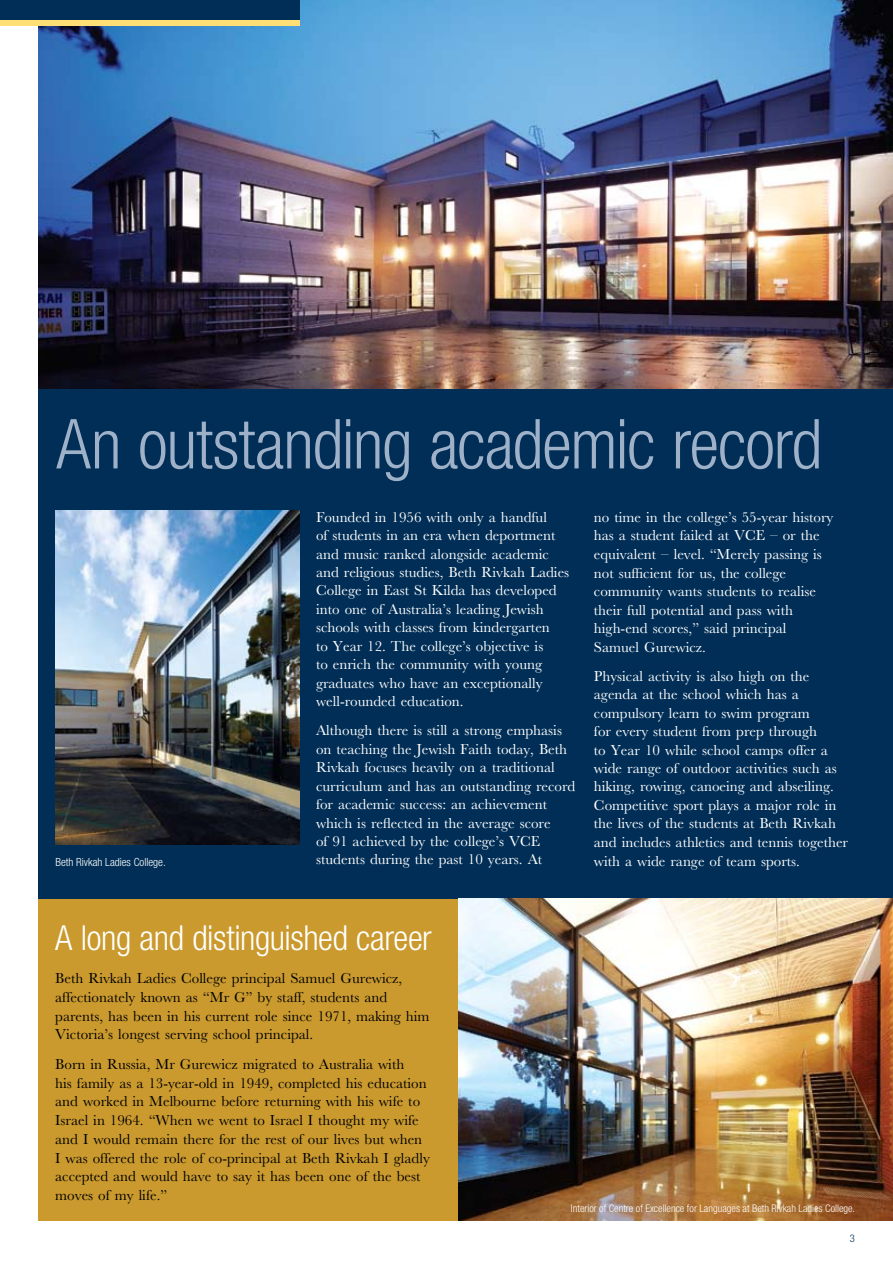
<style>
.page{position:relative;width:893px;height:1263px;background:#fff}
.page>*{position:absolute;margin:0;border:0;box-sizing:border-box;transform-origin:0 0}
.t1{font:300 condensed 69px "Helvetica Neue";letter-spacing:-.015em;color:#9eb1c9}
.t2{font:300 condensed 34.5px "Helvetica Neue";letter-spacing:-.015em;color:#fff}
.t3{font:15px/18.5px "M Baskerville";color:#fff}
.t4{font:15px/18.8px "M Baskerville";color:#000}
.t5{font:300 condensed 11.25px "Helvetica Neue";color:#fff}
.t6{font:300 condensed 10.5px "Helvetica Neue";color:#fff}
.t7{font:300 condensed 10.5px "Helvetica Neue";color:#002e56}
</style>
<div class="page">
<div style="left:38px;top:389px;width:855px;height:510px;background:#002e56"></div>
<div style="left:38px;top:899px;width:855px;height:321px;background:#ca9a2e"></div>
<img style="left:55px;top:510px;width:244px;height:335px">
<img style="left:38px;top:0;width:855px;height:389px">
<img style="left:458px;top:899px;width:435px;height:321px">
<div style="left:0;top:6px;width:299px;height:19px;background:linear-gradient(to right,#ffde75,#ffde75)"></div>
<div style="left:0;top:0;width:299px;height:19px;background:#002e56"></div>
<h1 class="t1" style="left:56px;top:404px;width:767px">An outstanding academic record</h1>
<p class="t3" style="left:594px;top:507px;width:241px">no time in the college’s 55-year history has a student failed at VCE – or the equivalent – level. “Merely passing is not sufficient for us, the college community wants students to realise their full potential and pass with high-end scores,” said principal Samuel Gurewicz.</p>
<p class="t3" style="left:594px;top:667px;width:256px">Physical activity is also high on the agenda at the school which has a compulsory learn to swim program<br>for every student from prep through<br>to Year 10 while school camps offer a wide range of outdoor activities such as hiking, rowing, canoeing and abseiling.<br>Competitive sport plays a major role in the lives of the students at Beth Rivkah and includes athletics and tennis together</p>
<p class="t3" style="left:316px;top:507px;width:255px">Founded in 1956 with only a handful<br>of students in an era when deportment and music ranked alongside academic and religious studies, Beth Rivkah Ladies College in East St Kilda has developed into one of Australia’s leading Jewish schools with classes from kindergarten<br>to Year 12. The college’s objective is<br>to enrich the community with young graduates who have an exceptionally well-rounded education.</p>
<p class="t3" style="left:316px;top:721px;width:261px">Although there is still a strong emphasis on teaching the Jewish Faith today, Beth Rivkah focuses heavily on a traditional curriculum and has an outstanding record for academic success: an achievement which is reflected in the average score<br>of 91 achieved by the college’s VCE students during the past 10 years. At</p>
<p class="t5" style="left:55px;top:855px;width:112px">Beth Rivkah Ladies College.</p>
<p class="t3" style="left:594px;top:851px;width:208px">with a wide range of team sports.</p>
<h2 class="t2" style="left:55px;top:917px;width:378px">A long and distinguished career</h2>
<p class="t4" style="left:55px;top:969px;width:376px">Beth Rivkah Ladies College principal Samuel Gurewicz, affectionately known as “Mr G” by staff, students and parents, has been in his current role since 1971, making him Victoria’s longest serving school principal.</p>
<p class="t4" style="left:55px;top:1054px;width:376px">Born in Russia, Mr Gurewicz migrated to Australia with<br>his family as a 13-year-old in 1949, completed his education and worked in Melbourne before returning with his wife to Israel in 1964. “When we went to Israel I thought my wife and I would remain there for the rest of our lives but when I was offered the role of co-principal at Beth Rivkah I gladly accepted and would have to say it has been one of the best moves of my life.”</p>
<p class="t6" style="left:571px;top:1202px;width:286px">Interior of Centre of Excellence for Languages at Beth Rivkah Ladies College.</p>
<p class="t7" style="left:850px;top:1232px;width:7px">3</p>
</div>
